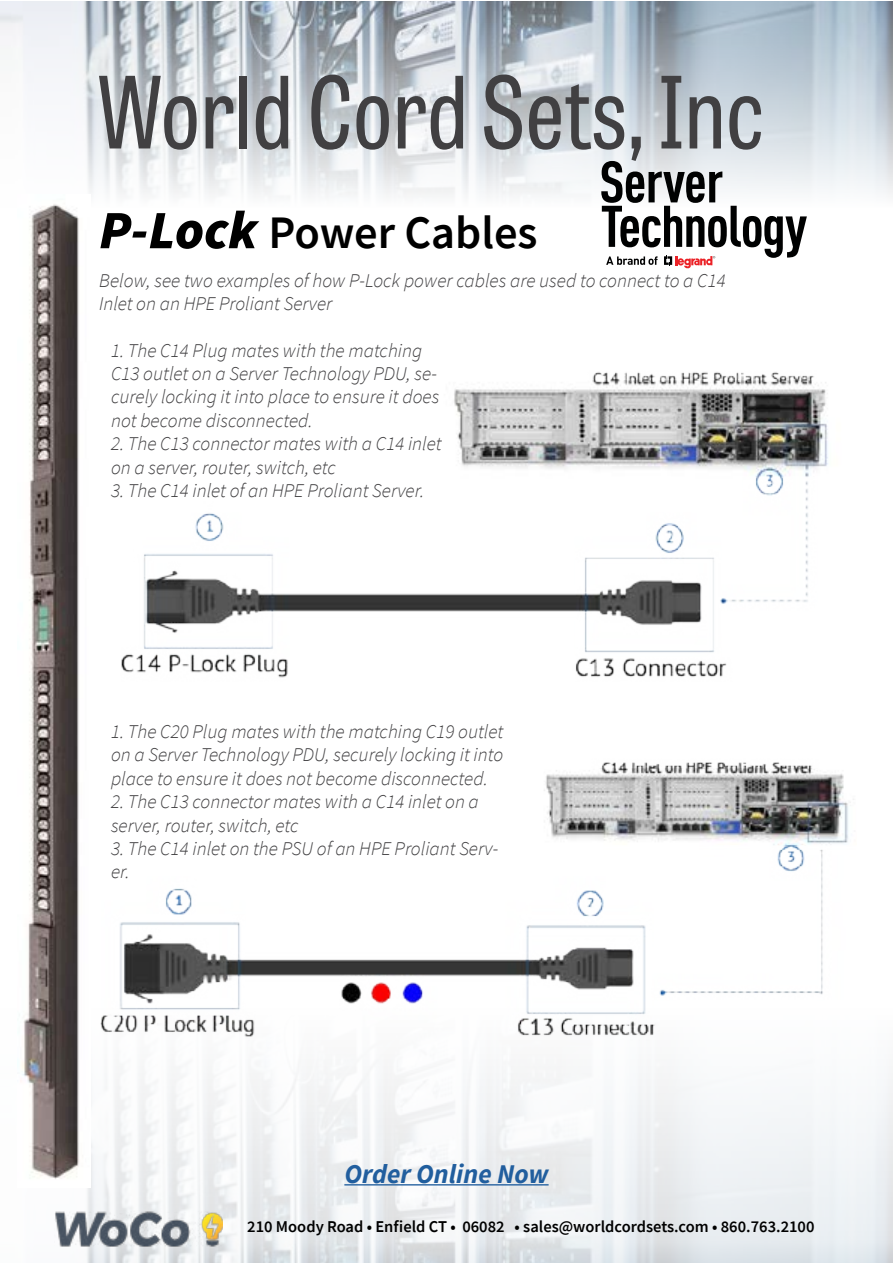
<style>
.page{position:relative;width:893px;height:1263px;background:#fff}
.page>*{position:absolute;margin:0;border:0;box-sizing:border-box;transform-origin:0 0}
.t1{font:99px "Tablet Gothic Condensed";color:#414042;scale:.96 1}
.t2{font:600 46.5px "Source Sans Pro";color:#000}
.t3{font:italic 700 27px "Source Sans Pro";color:#215e9e}
.t4{font:italic 300 19.5px/23.4px "Source Sans Pro";color:#414042}
.t5{font:600 16.5px "Source Sans Pro";color:#000}
.s1{font-weight:900;font-style:italic;font-size:54px}
</style>
<div class="page">
<img style="left:55px;top:1073px;width:838px;height:190px">
<img style="left:0;top:1px;width:893px;height:194px">
<hr style="left:344px;top:1184px;width:205px;height:1px;background:#215e9e">
<img style="left:100px;top:762px;width:754px;height:275px">
<img style="left:121px;top:372px;width:707px;height:306px">
<img style="left:55px;top:1212px;width:168px;height:35px">
<svg style="left:601px;top:161px;width:206px;height:108px"></svg>
<img style="left:21px;top:204px;width:69px;height:983px">
<h1 class="t1" style="left:98px;top:46px;width:695px">World Cord Sets, Inc</h1>
<h2 class="t2" style="left:99px;top:202px;width:440px"><span class="s1">P-Lock</span> Power Cables</h2>
<p class="t4" style="left:99px;top:269px;width:628px">Below, see two examples of how P-Lock power cables are used to connect to a C14<br>Inlet on an HPE Proliant Server</p>
<p class="t4" style="left:111px;top:338px;width:330px;text-indent:-27px">• 1. The C14 Plug mates with the matching C13 outlet on a Server Technology PDU, se&shy;curely locking it into place to ensure it does not become disconnected.</p>
<p class="t4" style="left:111px;top:432px;width:332px;text-indent:-27px">• 2. The C13 connector mates with a C14 inlet on a server, router, switch, etc</p>
<p class="t4" style="left:84px;top:479px;width:342px">• 3. The C14 inlet of an HPE Proliant Server.</p>
<p class="t4" style="left:111px;top:720px;width:394px;text-align:justify;text-indent:-27px">• 1. The C20 Plug mates with the matching C19 outlet on a Server Technology PDU, securely locking it into place to ensure it does not become disconnected.</p>
<p class="t4" style="left:111px;top:790px;width:369px;text-indent:-27px">• 2. The C13 connector mates with a C14 inlet on a server, router, switch, etc</p>
<p class="t4" style="left:111px;top:837px;width:389px;text-indent:-27px">• 3. The C14 inlet on the PSU of an HPE Proliant Serv&shy;er.</p>
<h3 class="t3" style="left:344px;top:1155px;width:206px">Order Online Now</h3>
<p class="t5" style="left:247px;top:1215px;width:569px">210 Moody Road • Enfield CT • 06082 • sales@worldcordsets.com • 860.763.2100</p>
</div>
